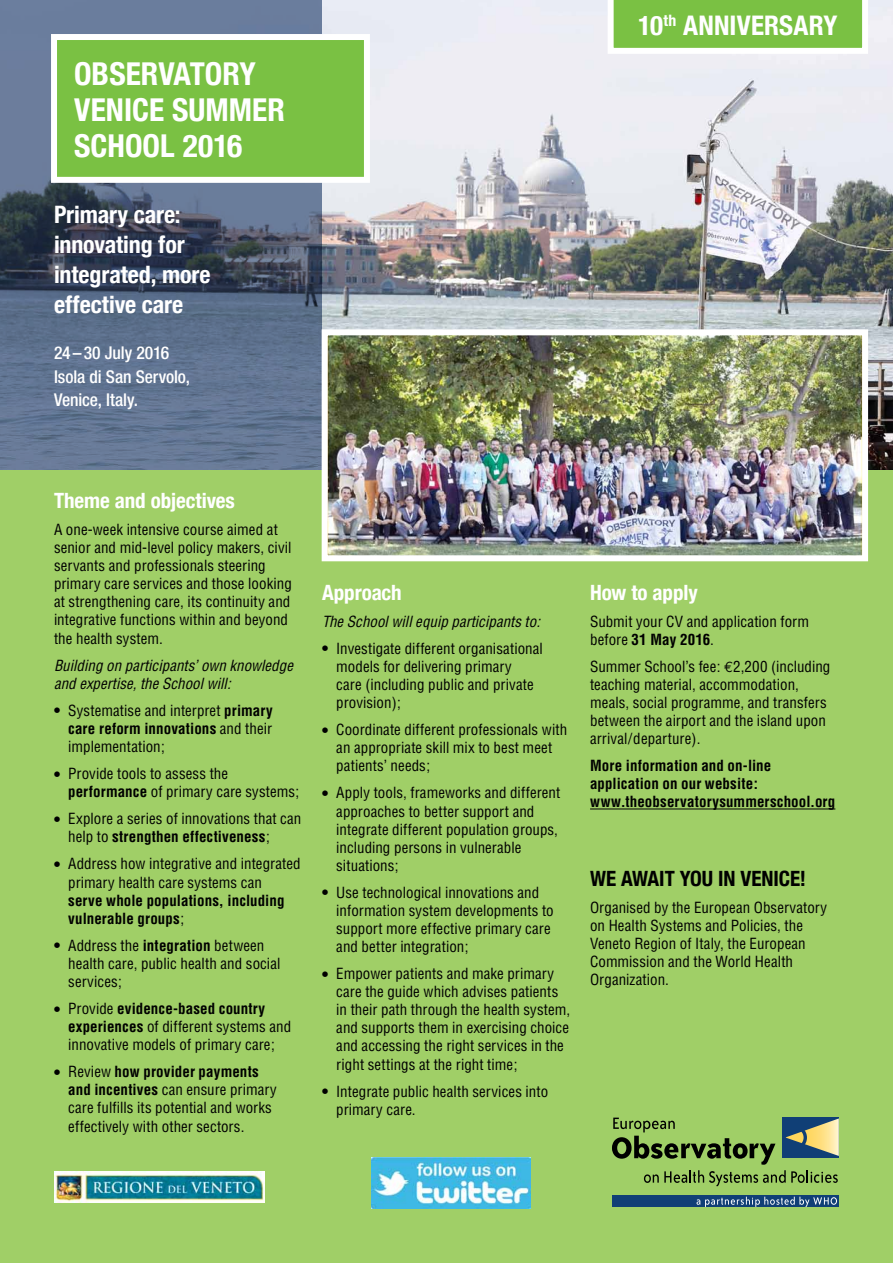
<style>
.page{position:relative;width:893px;height:1263px;background:#fff}
.page>*{position:absolute;margin:0;border:0;box-sizing:border-box;transform-origin:0 0}
._01_Title{font:700 condensed 31.5px/36px "Helvetica Neue";color:#fff}
._01_Title-2{font:700 condensed 27px "Helvetica Neue";letter-spacing:.005em;color:#fff}
._06_H1{font:700 condensed 24px/30px "Helvetica Neue";letter-spacing:-.005em;color:#fff}
._06_H1-2{font:700 condensed 21px "Helvetica Neue";letter-spacing:-.005em;color:#fff}
._06_H1-3{font:700 condensed 21px "Helvetica Neue";letter-spacing:-.005em;color:#000}
._06_H1-4{font:500 condensed 17.7px/23.7px "Helvetica Neue LT Std";letter-spacing:-.005em;color:#fff}
.BackpageText{font:condensed 15px/18px "Helvetica";letter-spacing:.005em;color:#000}
.BackpageText-2{font:italic condensed 15px/18px "Helvetica";letter-spacing:.005em;color:#000}
.BackpageText-3{font:700 condensed 15px/18px "Helvetica";letter-spacing:.005em;color:#000}
.s1{font-size:18px}
.s2{font-weight:700}
.s3{font-family:"Euro Mono";font-stretch:normal}
</style>
<div class="page">
<div style="left:0;top:470px;width:893px;height:793px;background:#a0cf67"></div>
<img style="left:322px;top:0;width:571px;height:470px">
<svg style="left:0;top:0;width:322px;height:470px;background:#586983"></svg>
<hr style="left:590px;top:809px;width:245px;height:1px;background:#000">
<div style="left:54px;top:37px;width:313px;height:143px;background:#7ac143"></div>
<div style="left:51px;top:34px;width:319px;height:149px;border:6px solid #fff"></div>
<img style="left:329px;top:336px;width:532px;height:218px">
<div style="left:322px;top:329px;width:546px;height:232px;border:6px solid #fff"></div>
<div style="left:612px;top:1195px;width:227px;height:12px;background:#103f76"></div>
<svg style="left:612px;top:1117px;width:227px;height:69px"></svg>
<svg style="left:696px;top:1197px;width:141px;height:10px"></svg>
<img style="left:54px;top:1171px;width:211px;height:31px">
<img style="left:371px;top:1157px;width:160px;height:52px">
<svg style="left:608px;top:0;width:260px;height:54px;background:#8eca5f"></svg>
<p class="_01_Title" style="left:74px;top:56px;width:212px">OBSERVATORY<br>VENICE SUMMER<br>SCHOOL 2016</p>
<p class="_06_H1" style="left:54px;top:199px;width:158px">Primary care: innovating for integrated, more effective care</p>
<p class="_06_H1-4" style="left:54px;top:341px;width:138px">24 – 30 July 2016<br>Isola di San Servolo,<br>Venice, Italy.</p>
<p class="_01_Title-2" style="left:638px;top:9px;width:201px">10<sup>th</sup> ANNIVERSARY</p>
<p class="_06_H1-2" style="left:54px;top:488px;width:182px">Theme and objectives</p>
<p class="BackpageText" style="left:54px;top:521px;width:239px">A one-week intensive course aimed at senior and mid-level policy makers, civil servants and professionals steering primary care services and those looking at strengthening care, its continuity and integrative functions within and beyond the health system.</p>
<p class="BackpageText-2" style="left:54px;top:656px;width:241px">Building on participants’ own knowledge and expertise, the School will:</p>
<p class="BackpageText" style="left:68px;top:701px;width:206px;text-align:justify;text-indent:-14px"><span class="s1">•</span> Systematise and interpret <span class="s2">primary care reform innovations</span> and their implementation;</p>
<p class="BackpageText" style="left:68px;top:764px;width:233px;text-indent:-14px"><span class="s1">•</span> Provide tools to assess the <span class="s2">performance</span> of primary care systems;</p>
<p class="BackpageText" style="left:68px;top:810px;width:235px;text-indent:-14px"><span class="s1">•</span> Explore a series of innovations that can help to <span class="s2">strengthen effectiveness</span>;</p>
<p class="BackpageText" style="left:68px;top:855px;width:234px;text-indent:-14px"><span class="s1">•</span> Address how integrative and integrated primary health care systems can<br><span class="s2">serve whole populations, including vulnerable groups</span>;</p>
<p class="BackpageText" style="left:68px;top:936px;width:214px;text-indent:-14px"><span class="s1">•</span> Address the <span class="s2">integration</span> between health care, public health and social services;</p>
<p class="BackpageText" style="left:68px;top:999px;width:224px;text-indent:-14px"><span class="s1">•</span> Provide <span class="s2">evidence-based country experiences</span> of different systems and innovative models of primary care;</p>
<p class="BackpageText" style="left:68px;top:1063px;width:210px;text-indent:-14px"><span class="s1">•</span> Review <span class="s2">how provider payments and incentives</span> can ensure primary care fulfills its potential and works effectively with other sectors.</p>
<p class="_06_H1-2" style="left:322px;top:579px;width:81px">Approach</p>
<p class="BackpageText-2" style="left:322px;top:612px;width:220px">The School will equip participants to:</p>
<p class="BackpageText" style="left:336px;top:639px;width:208px;text-indent:-14px"><span class="s1">•</span> Investigate different organisational models for delivering primary<br>care (including public and private provision);</p>
<p class="BackpageText" style="left:336px;top:721px;width:233px;text-indent:-14px"><span class="s1">•</span> Coordinate different professionals with an appropriate skill mix to best meet patients’ needs;</p>
<p class="BackpageText" style="left:336px;top:784px;width:226px;text-indent:-14px"><span class="s1">•</span> Apply tools, frameworks and different approaches to better support and integrate different population groups, including persons in vulnerable situations;</p>
<p class="BackpageText" style="left:336px;top:883px;width:219px;text-indent:-14px"><span class="s1">•</span> Use technological innovations and information system developments to support more effective primary care and better integration;</p>
<p class="BackpageText" style="left:336px;top:965px;width:235px;text-indent:-14px"><span class="s1">•</span> Empower patients and make primary care the guide which advises patients in their path through the health system, and supports them in exercising choice and accessing the right services in the right settings at the right time;</p>
<p class="BackpageText" style="left:336px;top:1082px;width:213px;text-indent:-14px"><span class="s1">•</span> Integrate public health services into primary care.</p>
<p class="_06_H1-2" style="left:590px;top:579px;width:109px">How to apply</p>
<p class="BackpageText" style="left:590px;top:612px;width:220px">Submit your CV and application form before <span class="s2">31 May 2016</span>.</p>
<p class="BackpageText" style="left:590px;top:657px;width:242px">Summer School’s fee: <span class="s3">€</span>2,200 (including teaching material, accommodation, meals, social programme, and transfers between the airport and the island upon arrival/departure).</p>
<p class="BackpageText-3" style="left:590px;top:757px;width:247px">More information and on-line application on our website: www.theobservatorysummerschool.org</p>
<p class="_06_H1-3" style="left:590px;top:865px;width:217px">WE AWAIT YOU IN VENICE!</p>
<p class="BackpageText" style="left:590px;top:898px;width:239px">Organised by the European Observatory on Health Systems and Policies, the<br>Veneto Region of Italy, the European<br>Commission and the World Health<br>Organization.</p>
</div>
